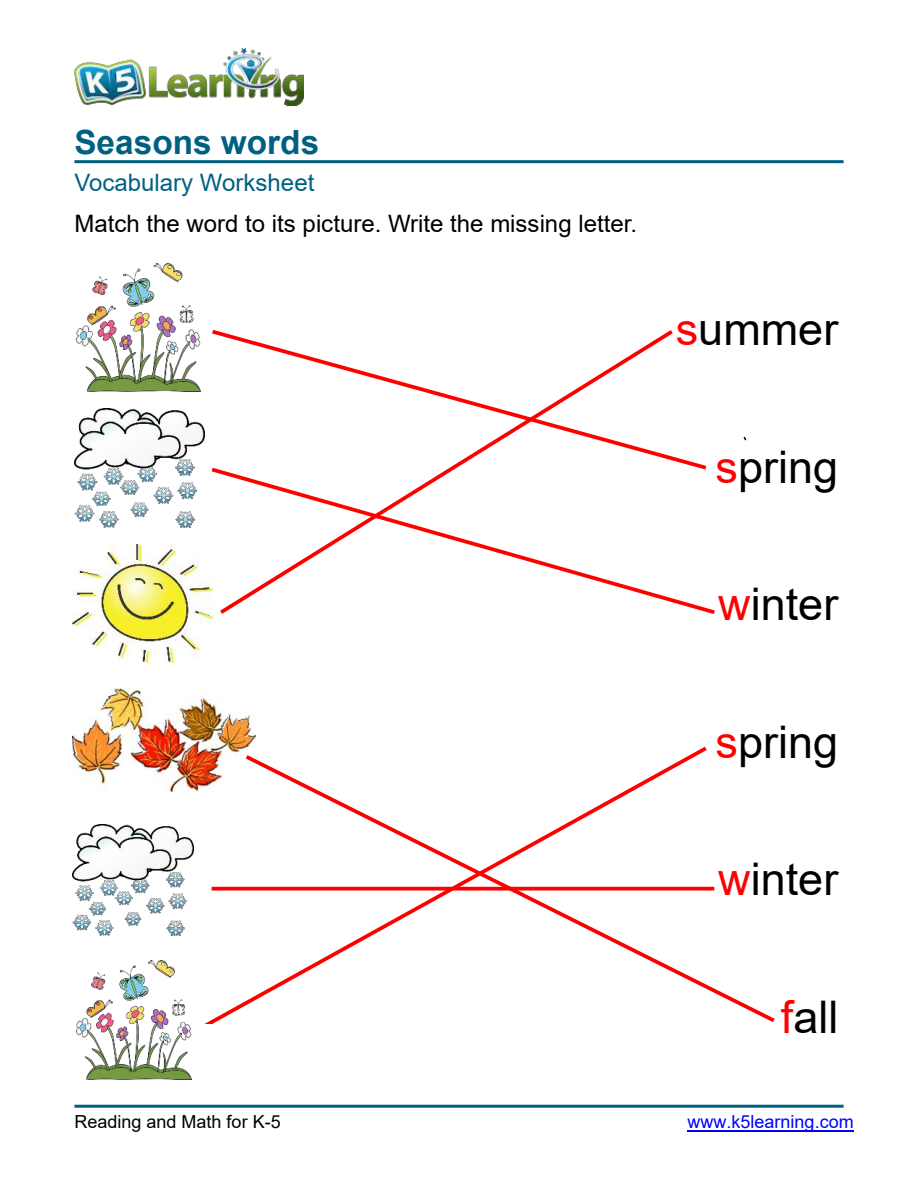
<style>
.page{position:relative;width:918px;height:1188px;background:#fff}
.page>*{position:absolute;margin:0;border:0;box-sizing:border-box;transform-origin:0 0}
.t1{font:45px "Arial";color:#000}
.t2{font:700 33.3px "Arial";color:#006081}
.t3{font:24px "Arial";color:#000}
.t4{font:24px "Arial";color:#006081}
.t5{font:18px "Arial";color:#000}
.t6{font:18px "Arial";color:#00f}
.s1{color:#f00}
</style>
<div class="page">
<img style="left:74px;top:49px;width:230px;height:57px">
<hr style="left:74px;top:160px;width:770px;height:3px;background:#006081">
<hr style="left:74px;top:1105px;width:770px;height:3px;background:#006081">
<hr style="left:687px;top:1130px;width:167px;height:2px;background:#00f">
<img style="left:77px;top:264px;width:123px;height:127px">
<img style="left:74px;top:408px;width:130px;height:119px">
<img style="left:73px;top:544px;width:140px;height:118px">
<img style="left:73px;top:689px;width:182px;height:102px">
<img style="left:77px;top:961px;width:115px;height:119px">
<img style="left:73px;top:825px;width:121px;height:110px">
<svg style="left:207px;top:465px;width:508px;height:152px"></svg>
<svg style="left:216px;top:330px;width:461px;height:287px"></svg>
<svg style="left:197px;top:743px;width:514px;height:281px"></svg>
<h2 class="t2" style="left:74px;top:129px;width:246px">Seasons words</h2>
<p class="t4" style="left:74px;top:174px;width:242px">Vocabulary Worksheet</p>
<p class="t3" style="left:74px;top:215px;width:564px">Match the word to its picture. Write the missing letter.</p>
<h1 class="t1" style="left:676px;top:313px;width:164px"><span class="s1">s</span>ummer</h1>
<h1 class="t1" style="left:716px;top:450px;width:124px"><span class="s1">s</span>pring</h1>
<h1 class="t1" style="left:718px;top:588px;width:122px"><span class="s1">w</span>inter</h1>
<h1 class="t1" style="left:716px;top:725px;width:124px"><span class="s1">s</span>pring</h1>
<h1 class="t1" style="left:718px;top:863px;width:122px"><span class="s1">w</span>inter</h1>
<h1 class="t1" style="left:781px;top:1000px;width:59px"><span class="s1">f</span>all</h1>
<p class="t5" style="left:74px;top:1115px;width:208px">Reading and Math for K-5</p>
<p class="t6" style="left:687px;top:1115px;width:168px">www.k5learning.com</p>
</div>
